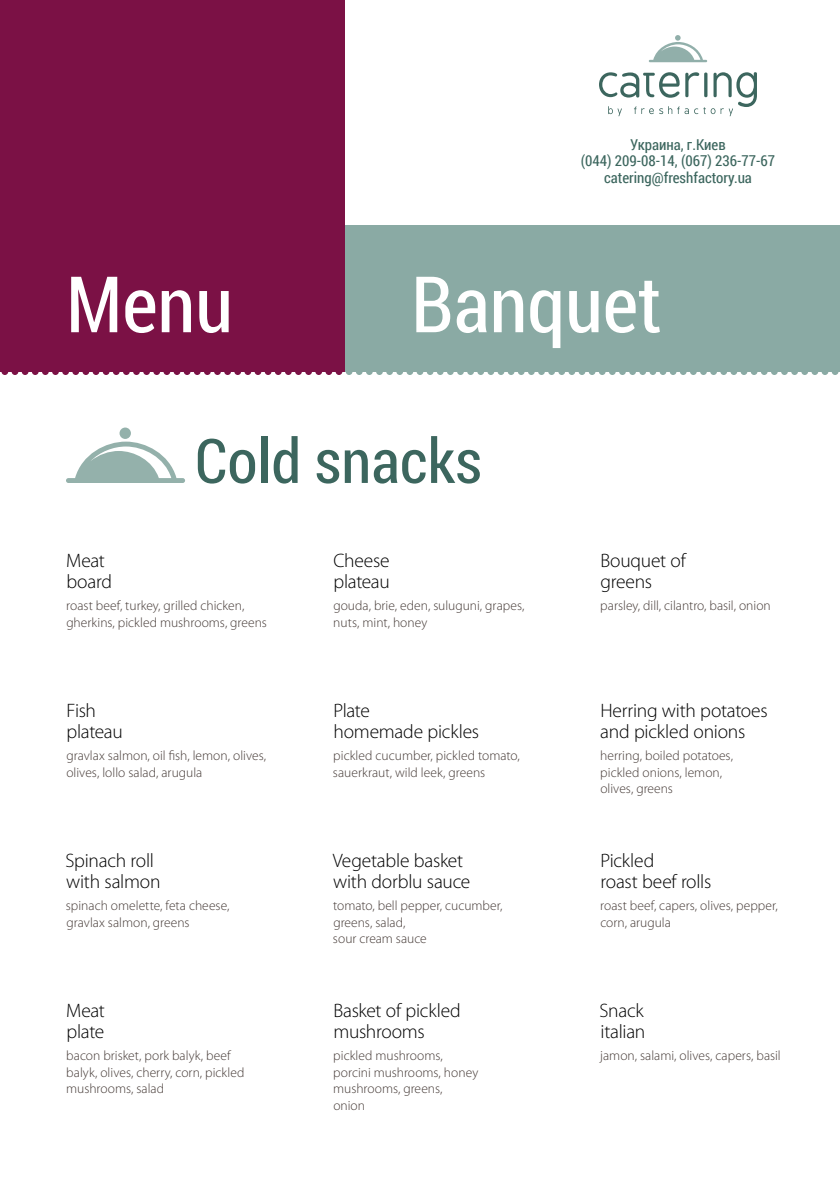
<style>
.page{position:relative;width:840px;height:1200px;background:#fff}
.page>*{position:absolute;margin:0;border:0;box-sizing:border-box;transform-origin:0 0}
.t1{font:78px "Roboto Condensed";letter-spacing:-.005em;color:#fff}
.t2{font:61.5px "Roboto Condensed";color:#3c665e}
.t3{font:300 19.5px/21px "Myriad Pro";letter-spacing:-.015em;color:#000}
.t4{font:15px/16.5px "Roboto Condensed";color:#3c665e;text-align:center}
.t5{font:300 13.5px/16.5px "Myriad Pro";color:#453a36}
</style>
<div class="page">
<div style="left:345px;top:225px;width:495px;height:146px;background:#8aaaa4"></div>
<div style="left:0;top:0;width:345px;height:371px;background:#7b1145"></div>
<div style="left:2px;top:368px;width:6px;height:7px;background:#7b1145;border-radius:50%"></div>
<div style="left:12px;top:368px;width:6px;height:7px;background:#7b1145;border-radius:50%"></div>
<div style="left:22px;top:368px;width:6px;height:7px;background:#7b1145;border-radius:50%"></div>
<div style="left:32px;top:368px;width:7px;height:7px;background:#7b1145;border-radius:50%"></div>
<div style="left:42px;top:368px;width:7px;height:7px;background:#7b1145;border-radius:50%"></div>
<div style="left:52px;top:368px;width:7px;height:7px;background:#7b1145;border-radius:50%"></div>
<div style="left:62px;top:368px;width:7px;height:7px;background:#7b1145;border-radius:50%"></div>
<div style="left:72px;top:368px;width:7px;height:7px;background:#7b1145;border-radius:50%"></div>
<div style="left:82px;top:368px;width:7px;height:7px;background:#7b1145;border-radius:50%"></div>
<div style="left:93px;top:368px;width:6px;height:7px;background:#7b1145;border-radius:50%"></div>
<div style="left:103px;top:368px;width:7px;height:7px;background:#7b1145;border-radius:50%"></div>
<div style="left:113px;top:368px;width:7px;height:7px;background:#7b1145;border-radius:50%"></div>
<div style="left:123px;top:368px;width:7px;height:7px;background:#7b1145;border-radius:50%"></div>
<div style="left:133px;top:368px;width:7px;height:7px;background:#7b1145;border-radius:50%"></div>
<div style="left:143px;top:368px;width:7px;height:7px;background:#7b1145;border-radius:50%"></div>
<div style="left:153px;top:368px;width:7px;height:7px;background:#7b1145;border-radius:50%"></div>
<div style="left:164px;top:368px;width:6px;height:7px;background:#7b1145;border-radius:50%"></div>
<div style="left:174px;top:368px;width:6px;height:7px;background:#7b1145;border-radius:50%"></div>
<div style="left:184px;top:368px;width:6px;height:7px;background:#7b1145;border-radius:50%"></div>
<div style="left:194px;top:368px;width:7px;height:7px;background:#7b1145;border-radius:50%"></div>
<div style="left:204px;top:368px;width:7px;height:7px;background:#7b1145;border-radius:50%"></div>
<div style="left:214px;top:368px;width:7px;height:7px;background:#7b1145;border-radius:50%"></div>
<div style="left:224px;top:368px;width:7px;height:7px;background:#7b1145;border-radius:50%"></div>
<div style="left:234px;top:368px;width:7px;height:7px;background:#7b1145;border-radius:50%"></div>
<div style="left:244px;top:368px;width:7px;height:7px;background:#7b1145;border-radius:50%"></div>
<div style="left:255px;top:368px;width:6px;height:7px;background:#7b1145;border-radius:50%"></div>
<div style="left:265px;top:368px;width:7px;height:7px;background:#7b1145;border-radius:50%"></div>
<div style="left:275px;top:368px;width:7px;height:7px;background:#7b1145;border-radius:50%"></div>
<div style="left:285px;top:368px;width:7px;height:7px;background:#7b1145;border-radius:50%"></div>
<div style="left:295px;top:368px;width:7px;height:7px;background:#7b1145;border-radius:50%"></div>
<div style="left:305px;top:368px;width:7px;height:7px;background:#7b1145;border-radius:50%"></div>
<div style="left:315px;top:368px;width:7px;height:7px;background:#7b1145;border-radius:50%"></div>
<div style="left:326px;top:368px;width:6px;height:7px;background:#7b1145;border-radius:50%"></div>
<div style="left:336px;top:368px;width:6px;height:7px;background:#7b1145;border-radius:50%"></div>
<div style="left:346px;top:368px;width:6px;height:7px;background:#8aaaa4;border-radius:50%"></div>
<div style="left:356px;top:368px;width:7px;height:7px;background:#8aaaa4;border-radius:50%"></div>
<div style="left:366px;top:368px;width:7px;height:7px;background:#8aaaa4;border-radius:50%"></div>
<div style="left:376px;top:368px;width:7px;height:7px;background:#8aaaa4;border-radius:50%"></div>
<div style="left:386px;top:368px;width:7px;height:7px;background:#8aaaa4;border-radius:50%"></div>
<div style="left:396px;top:368px;width:7px;height:7px;background:#8aaaa4;border-radius:50%"></div>
<div style="left:406px;top:368px;width:7px;height:7px;background:#8aaaa4;border-radius:50%"></div>
<div style="left:417px;top:368px;width:6px;height:7px;background:#8aaaa4;border-radius:50%"></div>
<div style="left:427px;top:368px;width:7px;height:7px;background:#8aaaa4;border-radius:50%"></div>
<div style="left:437px;top:368px;width:7px;height:7px;background:#8aaaa4;border-radius:50%"></div>
<div style="left:447px;top:368px;width:7px;height:7px;background:#8aaaa4;border-radius:50%"></div>
<div style="left:457px;top:368px;width:7px;height:7px;background:#8aaaa4;border-radius:50%"></div>
<div style="left:467px;top:368px;width:7px;height:7px;background:#8aaaa4;border-radius:50%"></div>
<div style="left:477px;top:368px;width:7px;height:7px;background:#8aaaa4;border-radius:50%"></div>
<div style="left:488px;top:368px;width:6px;height:7px;background:#8aaaa4;border-radius:50%"></div>
<div style="left:498px;top:368px;width:6px;height:7px;background:#8aaaa4;border-radius:50%"></div>
<div style="left:508px;top:368px;width:6px;height:7px;background:#8aaaa4;border-radius:50%"></div>
<div style="left:518px;top:368px;width:7px;height:7px;background:#8aaaa4;border-radius:50%"></div>
<div style="left:528px;top:368px;width:7px;height:7px;background:#8aaaa4;border-radius:50%"></div>
<div style="left:538px;top:368px;width:7px;height:7px;background:#8aaaa4;border-radius:50%"></div>
<div style="left:548px;top:368px;width:7px;height:7px;background:#8aaaa4;border-radius:50%"></div>
<div style="left:558px;top:368px;width:7px;height:7px;background:#8aaaa4;border-radius:50%"></div>
<div style="left:568px;top:368px;width:7px;height:7px;background:#8aaaa4;border-radius:50%"></div>
<div style="left:579px;top:368px;width:6px;height:7px;background:#8aaaa4;border-radius:50%"></div>
<div style="left:589px;top:368px;width:7px;height:7px;background:#8aaaa4;border-radius:50%"></div>
<div style="left:599px;top:368px;width:7px;height:7px;background:#8aaaa4;border-radius:50%"></div>
<div style="left:609px;top:368px;width:7px;height:7px;background:#8aaaa4;border-radius:50%"></div>
<div style="left:619px;top:368px;width:7px;height:7px;background:#8aaaa4;border-radius:50%"></div>
<div style="left:629px;top:368px;width:7px;height:7px;background:#8aaaa4;border-radius:50%"></div>
<div style="left:639px;top:368px;width:7px;height:7px;background:#8aaaa4;border-radius:50%"></div>
<div style="left:650px;top:368px;width:6px;height:7px;background:#8aaaa4;border-radius:50%"></div>
<div style="left:660px;top:368px;width:6px;height:7px;background:#8aaaa4;border-radius:50%"></div>
<div style="left:670px;top:368px;width:6px;height:7px;background:#8aaaa4;border-radius:50%"></div>
<div style="left:680px;top:368px;width:7px;height:7px;background:#8aaaa4;border-radius:50%"></div>
<div style="left:690px;top:368px;width:7px;height:7px;background:#8aaaa4;border-radius:50%"></div>
<div style="left:700px;top:368px;width:7px;height:7px;background:#8aaaa4;border-radius:50%"></div>
<div style="left:710px;top:368px;width:7px;height:7px;background:#8aaaa4;border-radius:50%"></div>
<div style="left:720px;top:368px;width:7px;height:7px;background:#8aaaa4;border-radius:50%"></div>
<div style="left:730px;top:368px;width:7px;height:7px;background:#8aaaa4;border-radius:50%"></div>
<div style="left:741px;top:368px;width:6px;height:7px;background:#8aaaa4;border-radius:50%"></div>
<div style="left:751px;top:368px;width:7px;height:7px;background:#8aaaa4;border-radius:50%"></div>
<div style="left:761px;top:368px;width:7px;height:7px;background:#8aaaa4;border-radius:50%"></div>
<div style="left:771px;top:368px;width:7px;height:7px;background:#8aaaa4;border-radius:50%"></div>
<div style="left:781px;top:368px;width:7px;height:7px;background:#8aaaa4;border-radius:50%"></div>
<div style="left:791px;top:368px;width:7px;height:7px;background:#8aaaa4;border-radius:50%"></div>
<div style="left:801px;top:368px;width:7px;height:7px;background:#8aaaa4;border-radius:50%"></div>
<div style="left:812px;top:368px;width:6px;height:7px;background:#8aaaa4;border-radius:50%"></div>
<div style="left:822px;top:368px;width:6px;height:7px;background:#8aaaa4;border-radius:50%"></div>
<div style="left:832px;top:368px;width:6px;height:7px;background:#8aaaa4;border-radius:50%"></div>
<svg style="left:599px;top:72px;width:158px;height:44px"></svg>
<svg style="left:649px;top:35px;width:58px;height:27px"></svg>
<div style="left:120px;top:428px;width:11px;height:11px;background:#94b1ab;border-radius:50%"></div>
<svg style="left:66px;top:442px;width:119px;height:41px"></svg>
<p class="t4" style="left:581px;top:136px;width:196px">Украина, г.Киев<br>(044) 209-08-14, (067) 236-77-67 catering@freshfactory.ua</p>
<h1 class="t1" style="left:66px;top:259px;width:168px">Menu</h1>
<h1 class="t1" style="left:411px;top:259px;width:252px">Banquet</h1>
<h2 class="t2" style="left:195px;top:425px;width:289px">Cold snacks</h2>
<h3 class="t3" style="left:66px;top:550px;width:47px">Meat board</h3>
<p class="t5" style="left:66px;top:598px;width:202px">roast beef, turkey, grilled chicken, gherkins, pickled mushrooms, greens</p>
<h3 class="t3" style="left:66px;top:700px;width:58px">Fish plateau</h3>
<p class="t5" style="left:66px;top:748px;width:201px">gravlax salmon, oil fish, lemon, olives, olives, lollo salad, arugula</p>
<h3 class="t3" style="left:66px;top:850px;width:97px">Spinach roll with salmon</h3>
<p class="t5" style="left:66px;top:898px;width:165px">spinach omelette, feta cheese, gravlax salmon, greens</p>
<h3 class="t3" style="left:66px;top:1000px;width:40px">Meat plate</h3>
<p class="t5" style="left:66px;top:1048px;width:180px">bacon brisket, pork balyk, beef balyk, olives, cherry, corn, pickled mushrooms, salad</p>
<h3 class="t3" style="left:333px;top:550px;width:58px">Cheese plateau</h3>
<p class="t5" style="left:333px;top:598px;width:193px">gouda, brie, eden, suluguni, grapes, nuts, mint, honey</p>
<h3 class="t3" style="left:333px;top:700px;width:147px">Plate<br>homemade pickles</h3>
<p class="t5" style="left:333px;top:748px;width:188px">pickled cucumber, pickled tomato, sauerkraut, wild leek, greens</p>
<h3 class="t3" style="left:333px;top:850px;width:139px">Vegetable basket with dorblu sauce</h3>
<p class="t5" style="left:333px;top:898px;width:171px">tomato, bell pepper, cucumber, greens, salad,<br>sour cream sauce</p>
<h3 class="t3" style="left:333px;top:1000px;width:129px">Basket of pickled mushrooms</h3>
<p class="t5" style="left:333px;top:1048px;width:147px">pickled mushrooms, porcini mushrooms, honey mushrooms, greens,<br>onion</p>
<h3 class="t3" style="left:600px;top:550px;width:87px">Bouquet of greens</h3>
<p class="t5" style="left:600px;top:598px;width:172px">parsley, dill, cilantro, basil, onion</p>
<h3 class="t3" style="left:600px;top:700px;width:169px">Herring with potatoes and pickled onions</h3>
<p class="t5" style="left:600px;top:748px;width:134px">herring, boiled potatoes, pickled onions, lemon, olives, greens</p>
<h3 class="t3" style="left:600px;top:850px;width:112px">Pickled<br>roast beef rolls</h3>
<p class="t5" style="left:600px;top:898px;width:179px">roast beef, capers, olives, pepper, corn, arugula</p>
<h3 class="t3" style="left:600px;top:1000px;width:47px">Snack italian</h3>
<p class="t5" style="left:600px;top:1048px;width:182px">jamon, salami, olives, capers, basil</p>
</div>
